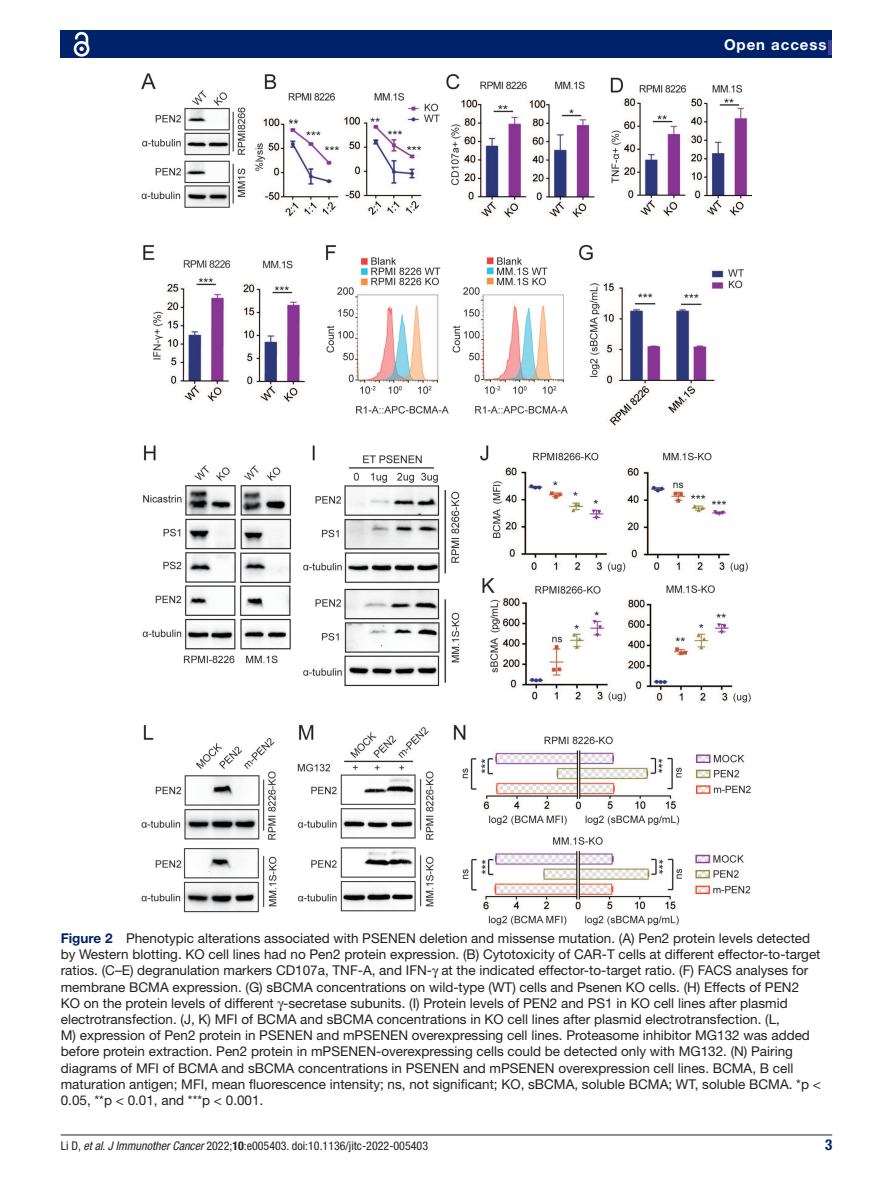
<style>
.page{position:relative;width:893px;height:1191px;background:#fff}
.page>*{position:absolute;margin:0;border:0;box-sizing:border-box;transform-origin:0 0}
.t1{font:700 15px "Helvetica Neue LT Std";letter-spacing:.065em;color:#fff}
.t2{font:700 condensed 15px "Helvetica Neue LT Std";color:#00226b}
.t3{font:13.5px/16.2px "Helvetica Neue LT Std";color:#231f20}
.t4{font:condensed 12px "Helvetica Neue LT Std";color:#231f20}
.s1{font-weight:700;color:#00226b}
.s2{font-style:italic}
.s3{font-weight:700}
</style>
<div class="page">
<hr style="left:61px;top:1134px;width:771px;height:1px;background:#231f20">
<div style="left:61px;top:31px;width:771px;height:27px;background:#00226b"></div>
<hr style="left:828px;top:40px;width:4px;height:15px;background:#414099">
<svg style="left:73px;top:31px;width:17px;height:26px"></svg>
<img style="left:141px;top:73px;width:611px;height:852px">
<p class="t1" style="left:724px;top:35px;width:104px">Open access</p>
<p class="t3" style="left:61px;top:930px;width:762px"><span class="s1">Figure 2</span> Phenotypic alterations associated with PSENEN deletion and missense mutation. (A) Pen2 protein levels detected by Western blotting. KO cell lines had no Pen2 protein expression. (B) Cytotoxicity of CAR-T cells at different effector-to-target ratios. (C–E) degranulation markers CD107a, TNF-A, and IFN- at the indicated effector-to-target ratio. (F) FACS analyses for membrane BCMA expression. (G) sBCMA concentrations on wild-type (WT) cells and Psenen KO cells. (H) Effects of PEN2<br>KO on the protein levels of different -secretase subunits. (I) Protein levels of PEN2 and PS1 in KO cell lines after plasmid electrotransfection. (J, K) MFI of BCMA and sBCMA concentrations in KO cell lines after plasmid electrotransfection. (L,<br>M) expression of Pen2 protein in PSENEN and mPSENEN overexpressing cell lines. Proteasome inhibitor MG132 was added before protein extraction. Pen2 protein in mPSENEN-overexpressing cells could be detected only with MG132. (N) Pairing diagrams of MFI of BCMA and sBCMA concentrations in PSENEN and mPSENEN overexpression cell lines. BCMA, B cell maturation antigen; MFI, mean fluorescence intensity; ns, not significant; KO, sBCMA, soluble BCMA; WT, soluble BCMA. *p &lt; 0.05, **p &lt; 0.01, and ***p &lt; 0.001.</p>
<p class="t4" style="left:61px;top:1138px;width:369px">Li D, <span class="s2">et al</span>. <span class="s2">J Immunother Cancer</span> 2022;<span class="s3">10</span>:e005403. doi:10.1136/jitc-2022-005403</p>
<p class="t2" style="left:825px;top:1135px;width:9px">3</p>
</div>
